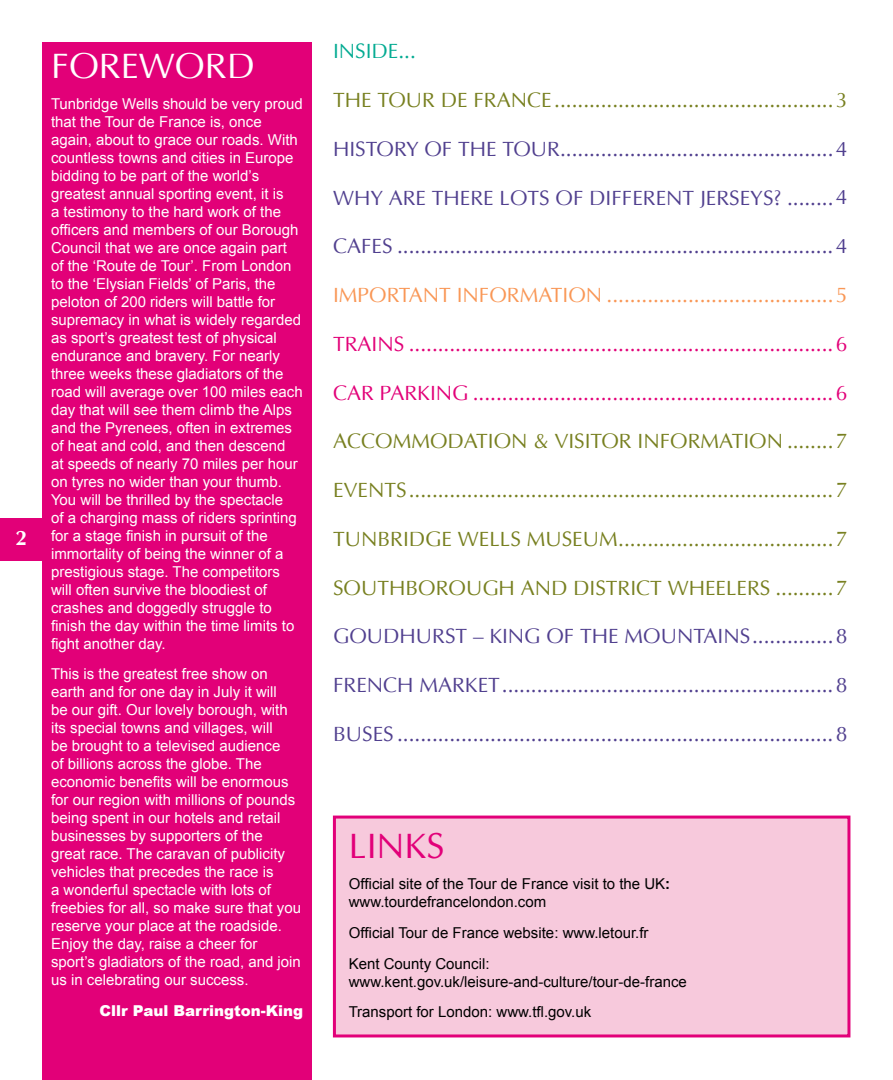
<style>
.page{position:relative;width:893px;height:1080px;background:#fff}
.page>*{position:absolute;margin:0;border:0;box-sizing:border-box;transform-origin:0 0}
.t1{font:36px "Ottawa Plain";color:#fff}
.t2{font:36px "Ottawa Plain";color:#e20079}
.t3{font:21px "Ottawa Plain";color:#51408f}
.t4{font:21px "Ottawa Plain";color:#788020}
.t5{font:21px "Ottawa Plain";color:#e20078}
.t6{font:21px "Ottawa Plain";color:#f99756}
.t7{font:21px "Ottawa Plain";color:#04ab92}
.t8{font:700 21px "Ottawa";color:#fff}
.t9{font:15px/18px "Arial";color:#fff}
.t10{font:15px/30.8px "Arial";color:#000}
.t11{font:900 15px "Arial";color:#fff}
.s1{font-weight:700}
</style>
<div class="page">
<div style="left:0;top:519px;width:43px;height:42px;background:#e20078"></div>
<div style="left:43px;top:43px;width:269px;height:1037px;background:#e20078"></div>
<div style="left:334px;top:817px;width:515px;height:219px;background:#f7c9dc"></div>
<div style="left:333px;top:816px;width:517px;height:221px;border:3px solid #e20079"></div>
<h2 class="t8" style="left:15px;top:525px;width:13px">2</h2>
<h1 class="t1" style="left:51px;top:45px;width:205px">FOREWORD</h1>
<p class="t9" style="left:51px;top:94px;width:253px">Tunbridge Wells should be very proud that the Tour de France is, once again, about to grace our roads. With countless towns and cities in Europe bidding to be part of the world’s greatest annual sporting event, it is<br>a testimony to the hard work of the officers and members of our Borough Council that we are once again part of the ‘Route de Tour’. From London to the ‘Elysian Fields’ of Paris, the peloton of 200 riders will battle for supremacy in what is widely regarded as sport’s greatest test of physical endurance and bravery. For nearly three weeks these gladiators of the road will average over 100 miles each day that will see them climb the Alps and the Pyrenees, often in extremes of heat and cold, and then descend<br>at speeds of nearly 70 miles per hour on tyres no wider than your thumb.<br>You will be thrilled by the spectacle<br>of a charging mass of riders sprinting for a stage finish in pursuit of the immortality of being the winner of a prestigious stage. The competitors will often survive the bloodiest of crashes and doggedly struggle to finish the day within the time limits to fight another day.</p>
<p class="t9" style="left:51px;top:665px;width:252px">This is the greatest free show on earth and for one day in July it will<br>be our gift. Our lovely borough, with its special towns and villages, will<br>be brought to a televised audience<br>of billions across the globe. The economic benefits will be enormous for our region with millions of pounds being spent in our hotels and retail businesses by supporters of the<br>great race. The caravan of publicity vehicles that precedes the race is<br>a wonderful spectacle with lots of freebies for all, so make sure that you reserve your place at the roadside.<br>Enjoy the day, raise a cheer for sport’s gladiators of the road, and join us in celebrating our success.</p>
<p class="t11" style="left:100px;top:1000px;width:205px">Cllr Paul Barrington-King</p>
<h2 class="t7" style="left:333px;top:39px;width:84px">INSIDE...</h2>
<h2 class="t4" style="left:333px;top:88px;width:516px">THE TOUR DE FRANCE................................................3</h2>
<h2 class="t3" style="left:333px;top:136px;width:12px">HIST</h2>
<h2 class="t3" style="left:377px;top:136px;width:472px">ORY OF THE TOUR...............................................4</h2>
<h2 class="t3" style="left:333px;top:185px;width:516px">WHY ARE THERE LOTS OF DIFFERENT JERSEYS? ........4</h2>
<h2 class="t3" style="left:333px;top:234px;width:516px">CAFES ...........................................................................4</h2>
<h2 class="t6" style="left:333px;top:283px;width:516px">IMPORTANT INFORMATION .......................................5</h2>
<h2 class="t5" style="left:333px;top:331px;width:50px">TRAINS</h2>
<h2 class="t5" style="left:409px;top:331px;width:440px">.........................................................................6</h2>
<h2 class="t5" style="left:333px;top:380px;width:516px">CAR PARKING ..............................................................6</h2>
<h2 class="t4" style="left:333px;top:429px;width:516px">ACCOMMODATION &amp; VISITOR INFORMATION ........7</h2>
<h2 class="t4" style="left:333px;top:478px;width:48px">EVENTS</h2>
<h2 class="t4" style="left:409px;top:478px;width:440px">.........................................................................7</h2>
<h2 class="t4" style="left:333px;top:526px;width:516px">TUN BRI DGE WELLS MUSEUM.....................................7</h2>
<h2 class="t4" style="left:333px;top:575px;width:516px">SOUTHBOROUGH AN D DISTRICT WHEELERS ..........7</h2>
<h2 class="t3" style="left:333px;top:624px;width:516px">GOUDHURST – KING OF THE MOUNTAINS ..............8</h2>
<h2 class="t3" style="left:333px;top:673px;width:516px">FRENCH MARKET.........................................................8</h2>
<h2 class="t3" style="left:333px;top:721px;width:516px">BUSES ...........................................................................8</h2>
<h1 class="t2" style="left:349px;top:825px;width:94px">LIN KS</h1>
<p class="t10" style="left:349px;top:875px;width:323px;line-height:18px">Official site of the Tour de France visit to the UK<span class="s1">: </span>www.tourdefrancelondon.com</p>
<p class="t10" style="left:349px;top:917px;width:301px">Official Tour de France website: www.letour.fr<br>Kent County Council:</p>
<p class="t10" style="left:349px;top:966px;width:340px">www.kent.gov.uk/leisure-and-culture/tour-de-france<br>Transport for London: www.tfl.gov.uk</p>
</div>
